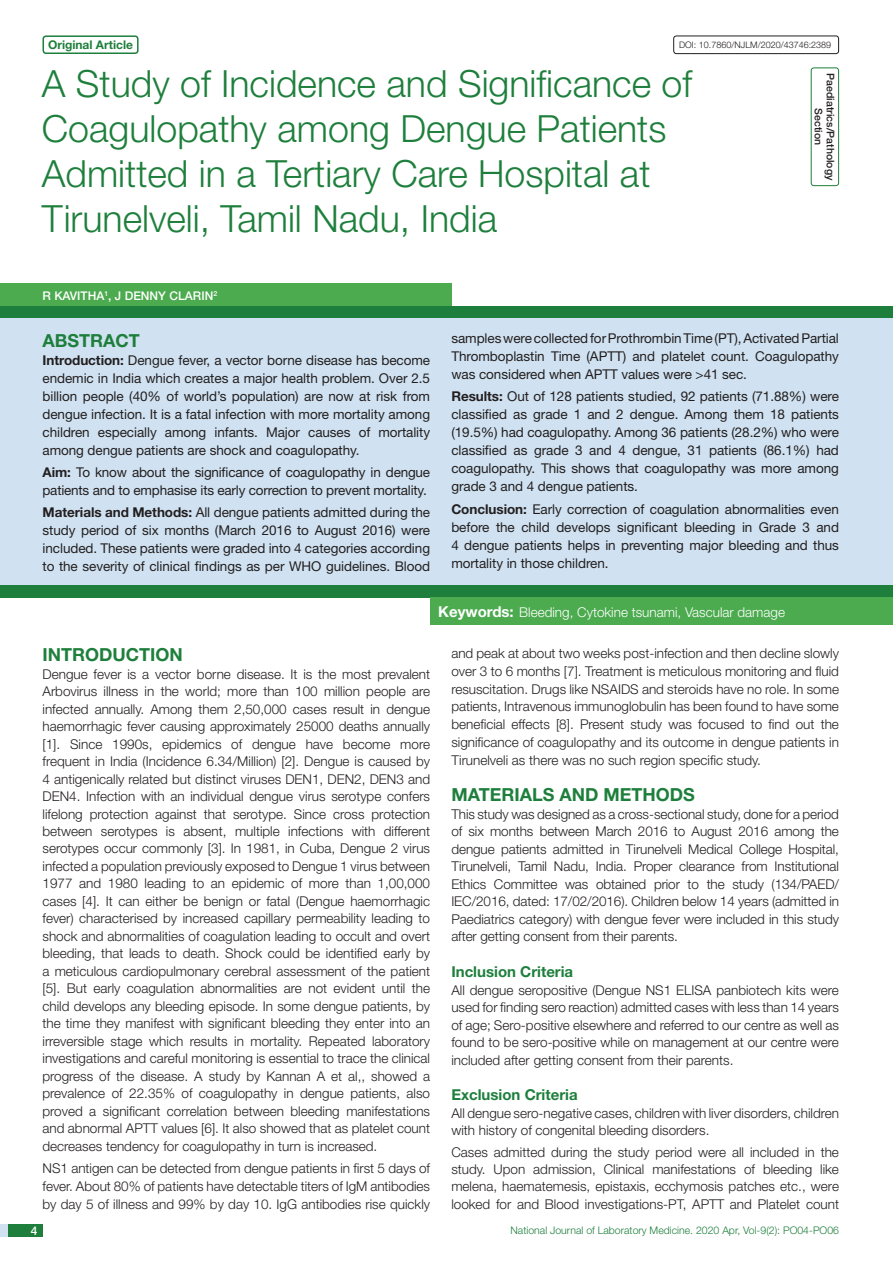
<style>
.page{position:relative;width:893px;height:1263px;background:#fff}
.page>*{position:absolute;margin:0;border:0;box-sizing:border-box;transform-origin:0 0}
.t1{font:300 37.5px/45px "Helvetica Neue";color:#1e7f3c}
.Heading{font:700 18px "Helvetica Neue";color:#1e7f3c}
.Abstract_head{font:700 18px "Helvetica Neue";color:#1e7f3c}
.HEAD_2{font:700 15px "Helvetica Neue";color:#1e7f3c}
.Body_text{font:300 13.5px/17.5px "Helvetica Neue";color:#231f20;text-align:justify}
.Abstract_Text{font:13.5px/18px "Helvetica Neue";letter-spacing:-.005em;color:#231f20;text-align:justify}
.Key_words{font:300 13.5px "Helvetica Neue";color:#fff}
.Author{font:500 12px "Helvetica Neue";color:#fff}
.t2{font:700 12px "Helvetica Neue";color:#1e7f3c}
.t3{font:300 10.5px "Helvetica Neue";color:#1e7f3c}
.section{font:500 10.5px "Helvetica Neue";color:#231f20}
.t4{font:300 9px "Helvetica Neue";color:#231f20}
.s1{font-weight:700}
.s2{font-weight:700;font-size:15px}
</style>
<div class="page">
<div style="left:0;top:1224px;width:43px;height:13px;background:#d0e2f1"></div>
<div style="left:8px;top:1224px;width:35px;height:13px;background:#1e7f3c"></div>
<div style="left:811px;top:67px;width:28px;height:119px;border:1px solid #1e7f3c;border-radius:3px"></div>
<div style="left:43px;top:35px;width:96px;height:19px;border:2px solid #1e7f3c;border-radius:3px"></div>
<div style="left:673px;top:36px;width:166px;height:18px;border:1px solid #231f20;border-radius:3px"></div>
<div style="left:0;top:306px;width:893px;height:12px;background:#1e7f3c"></div>
<div style="left:0;top:585px;width:893px;height:12px;background:#1e7f3c"></div>
<div style="left:0;top:284px;width:451px;height:22px;background:#4caa4f"></div>
<div style="left:0;top:318px;width:893px;height:267px;background:#d0e2f1"></div>
<div style="left:430px;top:597px;width:463px;height:28px;background:#4caa4f"></div>
<p class="t2" style="left:48px;top:37px;width:87px">Original Article</p>
<p class="t4" style="left:679px;top:39px;width:154px">DOI: 10.7860/NJLM/2020/43746:2389</p>
<p class="t1" style="left:42px;top:60px;width:652px">A Study of Incidence and Significance of</p>
<p class="t1" style="left:42px;top:105px;width:626px">Coagulopathy among Dengue Patients<br>Admitted in a Tertiary Care Hospital at<br>Tirunelveli, Tamil Nadu, India</p>
<p class="Author" style="left:43px;top:288px;width:176px">R KAVITHA<sup>1</sup>, J DENNY CLARIN<sup>2</sup></p>
<p class="section" style="left:837px;top:73px;width:109px;rotate:90deg">PAEDIATRICS/PATHOLOGY</p>
<p class="section" style="left:825px;top:108px;width:38px;rotate:90deg">SECTION</p>
<p class="Abstract_head" style="left:43px;top:329px;width:99px">ABSTRACT</p>
<p class="Abstract_Text" style="left:43px;top:351px;width:389px"><span class="s1">Introduction:</span> Dengue fever, a vector borne disease has become endemic in India which creates a major health problem. Over 2.5 billion people (40% of world’s population) are now at risk from dengue infection. It is a fatal infection with more mortality among children especially among infants. Major causes of mortality among dengue patients are shock and coagulopathy.</p>
<p class="Abstract_Text" style="left:43px;top:463px;width:389px"><span class="s1">Aim:</span> To know about the significance of coagulopathy in dengue patients and to emphasise its early correction to prevent mortality.</p>
<p class="Abstract_Text" style="left:43px;top:503px;width:389px"><span class="s1">Materials and Methods:</span> All dengue patients admitted during the study period of six months (March 2016 to August 2016) were included. These patients were graded into 4 categories according to the severity of clinical findings as per WHO guidelines. Blood</p>
<p class="Abstract_Text" style="left:451px;top:329px;width:389px">samples were collected for Prothrombin Time (PT), Activated Partial Thromboplastin Time (APTT) and platelet count. Coagulopathy was considered when APTT values were &gt;41 sec.</p>
<p class="Abstract_Text" style="left:451px;top:387px;width:389px"><span class="s1">Results:</span> Out of 128 patients studied, 92 patients (71.88%) were classified as grade 1 and 2 dengue. Among them 18 patients (19.5%) had coagulopathy. Among 36 patients (28.2%) who were classified as grade 3 and 4 dengue, 31 patients (86.1%) had coagulopathy. This shows that coagulopathy was more among grade 3 and 4 dengue patients.</p>
<p class="Abstract_Text" style="left:451px;top:500px;width:389px"><span class="s1">Conclusion:</span> Early correction of coagulation abnormalities even before the child develops significant bleeding in Grade 3 and 4 dengue patients helps in preventing major bleeding and thus mortality in those children.</p>
<p class="Key_words" style="left:438px;top:604px;width:348px"><span class="s2">Keywords:</span> Bleeding, Cytokine tsunami, Vascular damage</p>
<p class="Heading" style="left:43px;top:643px;width:142px">INTRODUCTION</p>
<p class="Body_text" style="left:43px;top:665px;width:389px">Dengue fever is a vector borne disease. It is the most prevalent Arbovirus illness in the world; more than 100 million people are infected annually. Among them 2,50,000 cases result in dengue haemorrhagic fever causing approximately 25000 deaths annually [1]. Since 1990s, epidemics of dengue have become more frequent in India (Incidence 6.34/Million) [2]. Dengue is caused by 4 antigenically related but distinct viruses DEN1, DEN2, DEN3 and DEN4. Infection with an individual dengue virus serotype confers lifelong protection against that serotype. Since cross protection between serotypes is absent, multiple infections with different serotypes occur commonly [3]. In 1981, in Cuba, Dengue 2 virus infected a population previously exposed to Dengue 1 virus between 1977 and 1980 leading to an epidemic of more than 1,00,000 cases [4]. It can either be benign or fatal (Dengue haemorrhagic fever) characterised by increased capillary permeability leading to shock and abnormalities of coagulation leading to occult and overt bleeding, that leads to death. Shock could be identified early by a meticulous cardiopulmonary cerebral assessment of the patient [5]. But early coagulation abnormalities are not evident until the child develops any bleeding episode. In some dengue patients, by the time they manifest with significant bleeding they enter into an irreversible stage which results in mortality. Repeated laboratory investigations and careful monitoring is essential to trace the clinical progress of the disease. A study by Kannan A et al,, showed a prevalence of 22.35% of coagulopathy in dengue patients, also proved a significant correlation between bleeding manifestations and abnormal APTT values [6]. It also showed that as platelet count decreases tendency for coagulopathy in turn is increased.</p>
<p class="Body_text" style="left:43px;top:1159px;width:389px;line-height:18px">NS1 antigen can be detected from dengue patients in first 5 days of fever. About 80% of patients have detectable titers of IgM antibodies by day 5 of illness and 99% by day 10. IgG antibodies rise quickly</p>
<p class="Author" style="left:31px;top:1223px;width:8px">4</p>
<p class="Body_text" style="left:451px;top:643px;width:389px;line-height:18px">and peak at about two weeks post-infection and then decline slowly over 3 to 6 months [7]. Treatment is meticulous monitoring and fluid resuscitation. Drugs like NSAIDS and steroids have no role. In some patients, Intravenous immunoglobulin has been found to have some beneficial effects [8]. Present study was focused to find out the significance of coagulopathy and its outcome in dengue patients in Tirunelveli as there was no such region specific study.</p>
<p class="Heading" style="left:451px;top:783px;width:245px">MATERIALS AND METHODS</p>
<p class="Body_text" style="left:451px;top:805px;width:389px">This study was designed as a cross-sectional study, done for a period of six months between March 2016 to August 2016 among the dengue patients admitted in Tirunelveli Medical College Hospital, Tirunelveli, Tamil Nadu, India. Proper clearance from Institutional Ethics Committee was obtained prior to the study (134/PAED/ IEC/2016, dated: 17/02/2016). Children below 14 years (admitted in Paediatrics category) with dengue fever were included in this study after getting consent from their parents.</p>
<p class="HEAD_2" style="left:451px;top:962px;width:123px">Inclusion Criteria</p>
<p class="Body_text" style="left:451px;top:981px;width:389px">All dengue seropositive (Dengue NS1 ELISA panbiotech kits were used for finding sero reaction) admitted cases with less than 14 years of age; Sero-positive elsewhere and referred to our centre as well as found to be sero-positive while on management at our centre were included after getting consent from their parents.</p>
<p class="HEAD_2" style="left:451px;top:1086px;width:128px">Exclusion Criteria</p>
<p class="Body_text" style="left:451px;top:1104px;width:389px">All dengue sero-negative cases, children with liver disorders, children with history of congenital bleeding disorders.</p>
<p class="Body_text" style="left:451px;top:1143px;width:389px">Cases admitted during the study period were all included in the study. Upon admission, Clinical manifestations of bleeding like melena, haematemesis, epistaxis, ecchymosis patches etc., were looked for and Blood investigations-PT, APTT and Platelet count</p>
<p class="t3" style="left:510px;top:1224px;width:330px">National Journal of Laboratory Medicine. 2020 Apr, Vol-9(2): PO04-PO06</p>
</div>
